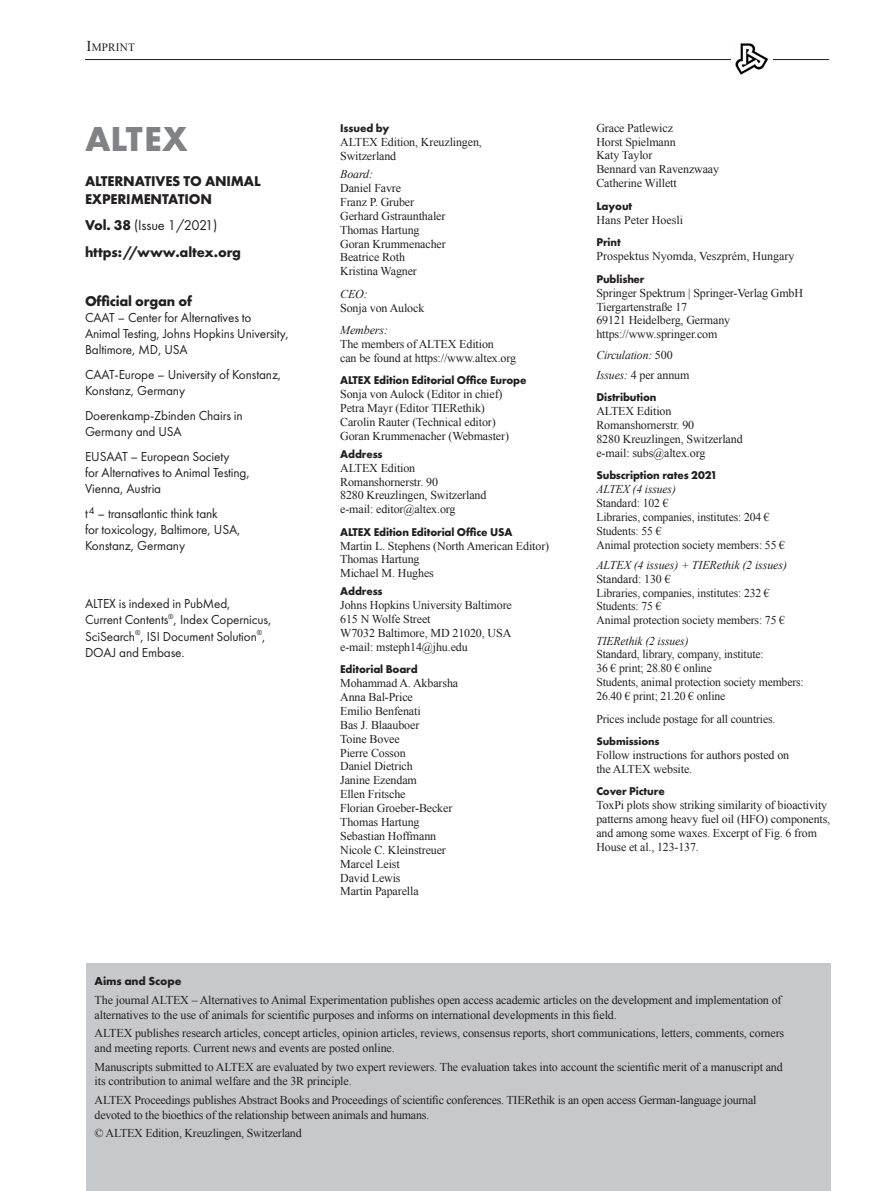
<style>
.page{position:relative;width:893px;height:1191px;background:#fff}
.page>*{position:absolute;margin:0;border:0;box-sizing:border-box;transform-origin:0 0}
.Titel_Futura_24pt_gr{font:700 36px "Futura PT";letter-spacing:.005em;color:#808285}
.Titel_Futura_9_12pt{font:700 14.7px/18px "Futura PT";letter-spacing:-.01em;color:#231f20}
.Titel_Futura_9_12pt-2{font:14.7px "Futura PT";letter-spacing:-.01em;color:#231f20}
.Futura_normal{font:700 14.7px "Futura PT";letter-spacing:-.01em;color:#231f20}
.Times_normal{font:13.5px/16.2px "Futura PT";letter-spacing:-.01em;color:#231f20}
.Futura_normal-2{font:13.5px/16.2px "Futura PT";letter-spacing:-.01em;color:#231f20}
.Times_normal-2{font:12px/13.8px "Times New Roman";letter-spacing:-.01em;color:#231f20}
.Times_normal-3{font:italic 12px "Times New Roman";letter-spacing:-.01em;color:#231f20}
.Titel_Futura_fett_7{font:12px "Times New Roman";color:#231f20}
.Titel_Futura_fett_7-2{font:italic 12px "Times New Roman";letter-spacing:-.01em;color:#231f20}
.Times_normal-4{font:700 12px "Futura PT";letter-spacing:-.01em;color:#231f20}
.Titel_Futura_fett_7-3{font:700 11.7px "Futura PT";letter-spacing:-.01em;color:#231f20}
.Times_normal-5{font:700 11.25px "Futura PT";letter-spacing:-.01em;color:#231f20}
.t1{font:11.25px "Times New Roman";letter-spacing:.015em;color:#231f20}
.s1{font-size:15px}
.s2{font-weight:700}
.s3{font-style:normal}
.s4{font-style:italic}
</style>
<div class="page">
<hr style="left:85px;top:59px;width:744px;height:1px;background:#231f20">
<div style="left:86px;top:963px;width:744px;height:228px;background:#c7c8ca"></div>
<img style="left:732px;top:43px;width:40px;height:32px">
<p class="t1" style="left:87px;top:40px;width:50px"><span class="s1">I</span>MPRINT</p>
<p class="Titel_Futura_24pt_gr" style="left:85px;top:115px;width:104px">ALTEX</p>
<p class="Titel_Futura_9_12pt" style="left:85px;top:171px;width:177px">ALTERNATIVES TO ANIMAL<br>EXPERIMENTATION</p>
<p class="Titel_Futura_9_12pt-2" style="left:85px;top:217px;width:134px"><span class="s2">Vol. 38</span> (Issue 1/2021)</p>
<p class="Titel_Futura_9_12pt" style="left:85px;top:242px;width:158px">https://www.altex.org</p>
<p class="Futura_normal" style="left:85px;top:291px;width:108px">Official organ of</p>
<p class="Futura_normal-2" style="left:85px;top:309px;width:206px">CAAT – Center for Alternatives to<br>Animal Testing, Johns Hopkins University,<br>Baltimore, MD, USA</p>
<p class="Times_normal" style="left:85px;top:366px;width:198px">CAAT-Europe – University of Konstanz,<br>Konstanz, Germany</p>
<p class="Times_normal" style="left:85px;top:407px;width:159px">Doerenkamp-Zbinden Chairs in<br>Germany and USA</p>
<p class="Times_normal" style="left:85px;top:448px;width:167px">EUSAAT – European Society<br>for Alternatives to Animal Testing,<br>Vienna, Austria</p>
<p class="Times_normal" style="left:85px;top:505px;width:157px">t<sup>4</sup> – transatlantic think tank<br>for toxicology, Baltimore, USA,<br>Konstanz, Germany</p>
<p class="Times_normal" style="left:85px;top:595px;width:188px">ALTEX is indexed in PubMed,<br>Current Contents<sup>®</sup>, Index Copernicus,<br>SciSearch<sup>®</sup>, ISI Document Solution<sup>®</sup>,<br>DOAJ and Embase.</p>
<p class="Titel_Futura_fett_7-3" style="left:340px;top:121px;width:51px">Issued by</p>
<p class="Times_normal-2" style="left:340px;top:135px;width:143px">ALTEX Edition, Kreuzlingen,<br>Switzerland</p>
<p class="Times_normal-3" style="left:340px;top:166px;width:34px">Board:</p>
<p class="Times_normal-2" style="left:340px;top:181px;width:75px">Daniel Favre<br>Franz P. Gruber</p>
<p class="Times_normal-2" style="left:340px;top:209px;width:107px">Gerhard Gstraunthaler</p>
<p class="Times_normal-2" style="left:340px;top:222px;width:81px">Thomas Hartung</p>
<p class="Times_normal-2" style="left:340px;top:236px;width:107px">Goran Krummenacher</p>
<p class="Times_normal-2" style="left:340px;top:250px;width:66px">Beatrice Roth</p>
<p class="Times_normal-2" style="left:340px;top:264px;width:78px">Kristina Wagner</p>
<p class="Times_normal-3" style="left:340px;top:285px;width:29px">CEO:</p>
<p class="Times_normal-2" style="left:340px;top:300px;width:86px">Sonja von Aulock</p>
<p class="Times_normal-3" style="left:340px;top:322px;width:49px">Members:</p>
<p class="Times_normal-2" style="left:340px;top:337px;width:177px">The members of ALTEX Edition<br>can be found at https://www.altex.org</p>
<p class="Titel_Futura_fett_7-3" style="left:340px;top:372px;width:188px">ALTEX Edition Editorial Office Europe</p>
<p class="Times_normal-2" style="left:340px;top:387px;width:164px">Sonja von Aulock (Editor in chief)</p>
<p class="Times_normal-2" style="left:340px;top:401px;width:146px">Petra Mayr (Editor TIERethik)</p>
<p class="Times_normal-2" style="left:340px;top:414px;width:157px">Carolin Rauter (Technical editor)</p>
<p class="Times_normal-2" style="left:340px;top:428px;width:170px">Goran Krummenacher (Webmaster)</p>
<p class="Titel_Futura_fett_7-3" style="left:340px;top:446px;width:44px">Address</p>
<p class="Times_normal-2" style="left:340px;top:460px;width:77px">ALTEX Edition</p>
<p class="Times_normal-2" style="left:340px;top:474px;width:99px">Romanshornerstr. 90</p>
<p class="Times_normal-2" style="left:340px;top:488px;width:148px">8280 Kreuzlingen, Switzerland</p>
<p class="Times_normal-2" style="left:340px;top:502px;width:117px">e-mail: editor@altex.org</p>
<p class="Titel_Futura_fett_7-3" style="left:340px;top:524px;width:174px">ALTEX Edition Editorial Office USA</p>
<p class="Times_normal-2" style="left:340px;top:538px;width:211px">Martin L. Stephens (North American Editor)<br>Thomas Hartung<br>Michael M. Hughes</p>
<p class="Titel_Futura_fett_7-3" style="left:340px;top:584px;width:44px">Address</p>
<p class="Times_normal-2" style="left:340px;top:598px;width:173px">Johns Hopkins University Baltimore<br>615 N Wolfe Street<br>W7032 Baltimore, MD 21020, USA</p>
<p class="Times_normal-2" style="left:340px;top:640px;width:129px">e-mail: msteph14@jhu.edu</p>
<p class="Titel_Futura_fett_7-3" style="left:340px;top:662px;width:79px">Editorial Board</p>
<p class="Times_normal-2" style="left:340px;top:676px;width:120px">Mohammad A. Akbarsha<br>Anna Bal-Price<br>Emilio Benfenati<br>Bas J. Blaauboer<br>Toine Bovee<br>Pierre Cosson<br>Daniel Dietrich<br>Janine Ezendam<br>Ellen Fritsche<br>Florian Groeber-Becker<br>Thomas Hartung<br>Sebastian Hoffmann<br>Nicole C. Kleinstreuer<br>Marcel Leist<br>David Lewis<br>Martin Paparella</p>
<p class="Times_normal-2" style="left:596px;top:120px;width:124px">Grace Patlewicz<br>Horst Spielmann<br>Katy Taylor<br>Bennard van Ravenzwaay<br>Catherine Willett</p>
<p class="Titel_Futura_fett_7-3" style="left:596px;top:198px;width:37px">Layout</p>
<p class="Titel_Futura_fett_7" style="left:596px;top:212px;width:88px">Hans Peter Hoesli</p>
<p class="Titel_Futura_fett_7-3" style="left:596px;top:235px;width:26px">Print</p>
<p class="Titel_Futura_fett_7" style="left:596px;top:248px;width:200px">Prospektus Nyomda, Veszprém, Hungary</p>
<p class="Titel_Futura_fett_7-3" style="left:596px;top:271px;width:50px">Publisher</p>
<p class="Times_normal-2" style="left:596px;top:285px;width:208px">Springer Spektrum | Springer-Verlag GmbH<br>Tiergartenstraße 17<br>69121 Heidelberg, Germany https://www.springer.com</p>
<p class="Titel_Futura_fett_7-2" style="left:596px;top:346px;width:78px">Circulation: <span class="s3">500</span></p>
<p class="Titel_Futura_fett_7" style="left:596px;top:367px;width:95px"><span class="s4">Issues:</span> 4 per annum</p>
<p class="Titel_Futura_fett_7-3" style="left:596px;top:390px;width:62px">Distribution</p>
<p class="Times_normal-2" style="left:596px;top:404px;width:148px">ALTEX Edition<br>Romanshornerstr. 90<br>8280 Kreuzlingen, Switzerland e-mail: subs@altex.org</p>
<p class="Titel_Futura_fett_7-3" style="left:596px;top:468px;width:123px">Subscription rates 2021</p>
<p class="Times_normal-3" style="left:596px;top:481px;width:81px">ALTEX (4 issues)</p>
<p class="Times_normal-2" style="left:596px;top:496px;width:74px">Standard: 102 €</p>
<p class="Times_normal-2" style="left:596px;top:509px;width:190px">Libraries, companies, institutes: 204 €<br>Students: 55 €<br>Animal protection society members: 55 €</p>
<p class="Times_normal-3" style="left:596px;top:556px;width:192px">ALTEX (4 issues) + TIERethik (2 issues)</p>
<p class="Times_normal-2" style="left:596px;top:571px;width:76px">Standard: 130 €</p>
<p class="Times_normal-2" style="left:596px;top:585px;width:190px">Libraries, companies, institutes: 232 €<br>Students: 75 €<br>Animal protection society members: 75 €</p>
<p class="Times_normal-3" style="left:596px;top:632px;width:94px">TIERethik (2 issues)</p>
<p class="Times_normal-2" style="left:596px;top:647px;width:209px">Standard, library, company, institute:<br>36 € print; 28.80 € online<br>Students, animal protection society members:<br>26.40 € print; 21.20 € online</p>
<p class="Times_normal-2" style="left:596px;top:711px;width:180px">Prices include postage for all countries.</p>
<p class="Times_normal-5" style="left:596px;top:734px;width:65px">Submissions</p>
<p class="Times_normal-2" style="left:596px;top:747px;width:194px">Follow instructions for authors posted on the ALTEX website.</p>
<p class="Titel_Futura_fett_7-3" style="left:596px;top:783px;width:70px">Cover Picture</p>
<p class="Times_normal-2" style="left:596px;top:798px;width:235px">ToxPi plots show striking similarity of bioactivity patterns among heavy fuel oil (HFO) components, and among some waxes. Excerpt of Fig. 6 from House et al., 123-137.</p>
<p class="Times_normal-4" style="left:95px;top:973px;width:88px">Aims and Scope</p>
<p class="Times_normal-2" style="left:95px;top:992px;width:688px;line-height:14.5px">The journal ALTEX – Alternatives to Animal Experimentation publishes open access academic articles on the development and implementation of alternatives to the use of animals for scientific purposes and informs on international developments in this field.</p>
<p class="Times_normal-2" style="left:95px;top:1025px;width:691px;line-height:14.5px">ALTEX publishes research articles, concept articles, opinion articles, reviews, consensus reports, short communications, letters, comments, corners and meeting reports. Current news and events are posted online.</p>
<p class="Times_normal-2" style="left:95px;top:1059px;width:690px;line-height:14.5px">Manuscripts submitted to ALTEX are evaluated by two expert reviewers. The evaluation takes into account the scientific merit of a manuscript and its contribution to animal welfare and the 3R principle.</p>
<p class="Times_normal-2" style="left:95px;top:1092px;width:663px;line-height:14.5px">ALTEX Proceedings publishes Abstract Books and Proceedings of scientific conferences. TIERethik is an open access German-language journal devoted to the bioethics of the relationship between animals and humans.</p>
<p class="Times_normal-2" style="left:95px;top:1126px;width:209px">© ALTEX Edition, Kreuzlingen, Switzerland</p>
</div>
